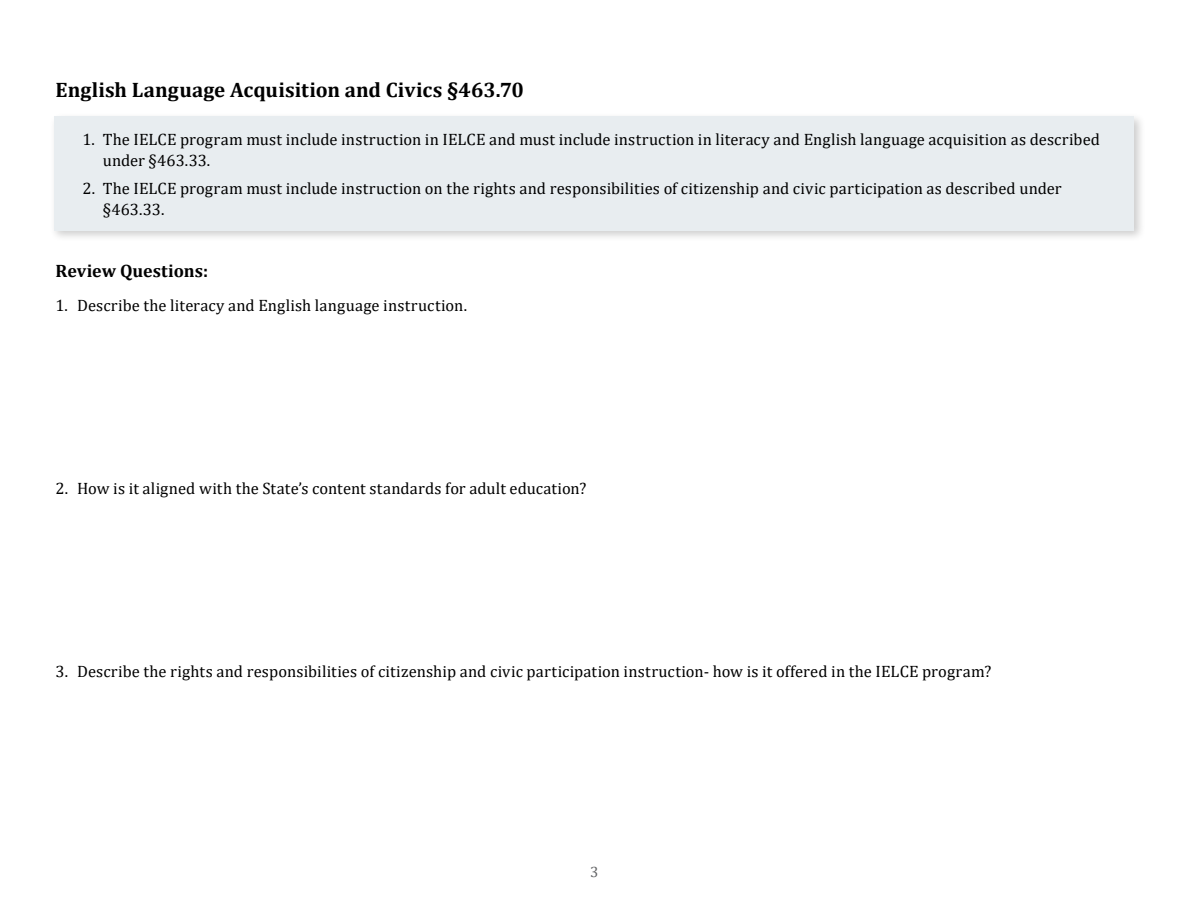
<style>
.page{position:relative;width:1188px;height:918px;background:#fff}
.page>*{position:absolute;margin:0;border:0;box-sizing:border-box;transform-origin:0 0}
.t1{font:700 21px "Cambria";letter-spacing:.005em;color:#000}
.t2{font:700 18px "Cambria";letter-spacing:-.005em;color:#000}
.t3{font:16.5px/21px "Cambria";letter-spacing:.005em;color:#000}
.t4{font:15px "Cambria";color:#636466}
</style>
<div class="page">
<div style="left:49px;top:112px;width:1097px;height:131px;background:#000;opacity:.2"></div>
<div style="left:54px;top:116px;width:1080px;height:115px;background:#e8edf0"></div>
<h3 class="t1" style="left:56px;top:75px;width:470px">English Language Acquisition and Civics §463.70</h3>
<p class="t3" style="left:103px;top:129px;width:999px;text-indent:-20px">1. The IELCE program must include instruction in IELCE and must include instruction in literacy and English language acquisition as described under §463.33.</p>
<p class="t3" style="left:103px;top:178px;width:960px;text-indent:-20px">2. The IELCE program must include instruction on the rights and responsibilities of citizenship and civic participation as described under §463.33.</p>
<h4 class="t2" style="left:56px;top:258px;width:154px">Review Questions:</h4>
<p class="t3" style="left:56px;top:295px;width:413px">1. Describe the literacy and English language instruction.</p>
<p class="t3" style="left:56px;top:478px;width:532px">2. How is it aligned with the State’s content standards for adult education?</p>
<p class="t3" style="left:56px;top:661px;width:937px">3. Describe the rights and responsibilities of citizenship and civic participation instruction- how is it offered in the IELCE program?</p>
<p class="t4" style="left:590px;top:863px;width:10px">3</p>
</div>
